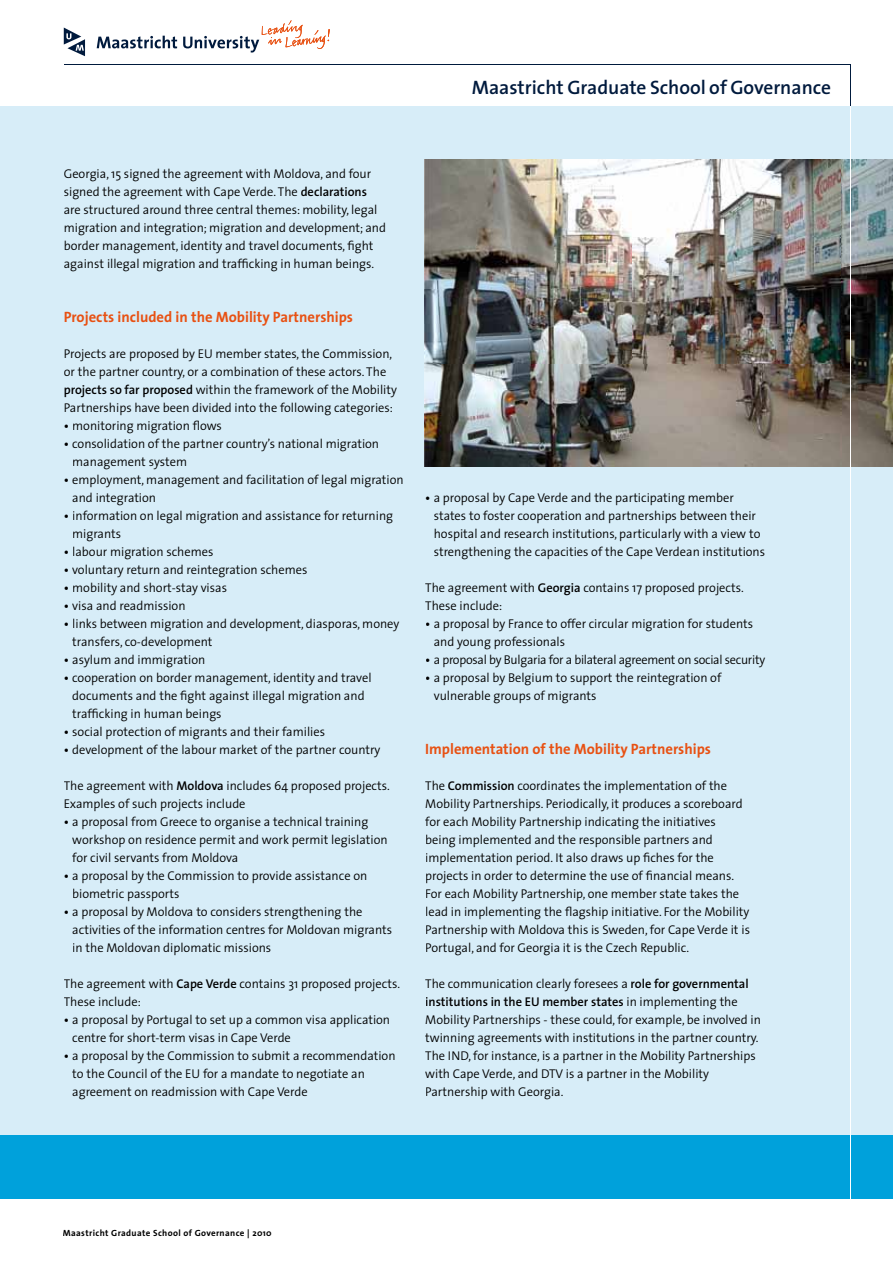
<style>
.page{position:relative;width:893px;height:1263px;background:#fff}
.page>*{position:absolute;margin:0;border:0;box-sizing:border-box;transform-origin:0 0}
.t1{font:600 19.5px "The Sans";color:#001a3d}
.t2{font:700 15px "The Sans";color:#e85113}
.t3{font:300 12.75px/18px "The Sans";color:#000}
.t4{font:300 12.75px "The Sans";letter-spacing:-.02em;color:#000}
.t5{font:700 9px "The Sans";letter-spacing:.04em;color:#000}
.s1{font-weight:600}
</style>
<div class="page">
<div style="left:0;top:106px;width:893px;height:1029px;background:#d7edf8"></div>
<img style="left:425px;top:160px;width:468px;height:307px">
<div style="left:0;top:1135px;width:893px;height:64px;background:#00a1db"></div>
<hr style="left:849px;top:64px;width:1px;height:43px;background:#001a3d">
<hr style="left:64px;top:64px;width:786px;height:1px;background:#001a3d">
<svg style="left:97px;top:36px;width:80px;height:12px"></svg>
<svg style="left:64px;top:28px;width:21px;height:28px"></svg>
<svg style="left:183px;top:20px;width:147px;height:33px"></svg>
<hr style="left:849px;top:106px;width:1px;height:1093px;background:#fff">
<h1 class="t1" style="left:472px;top:71px;width:361px">Maastricht Graduate School of Governance</h1>
<p class="t3" style="left:64px;top:164px;width:324px">Georgia, 15 signed the agreement with Moldova, and four signed the agreement with Cape Verde. The <span class="s1">declarations </span>are structured around three central themes: mobility, legal migration and integration; migration and development; and border management, identity and travel documents, fight against illegal migration and trafficking in human beings.</p>
<p class="t2" style="left:64px;top:304px;width:291px">Projects included in the Mobility Partnerships</p>
<p class="t3" style="left:64px;top:344px;width:335px">Projects are proposed by EU member states, the Commission, or the partner country, or a combination of these actors. The <span class="s1">projects so far proposed</span> within the framework of the Mobility Partnerships have been divided into the following categories:</p>
<p class="t3" style="left:64px;top:416px;width:160px"><span class="s1">•</span> monitoring migration flows</p>
<p class="t3" style="left:72px;top:434px;width:308px;text-indent:-8px"><span class="s1">•</span> consolidation of the partner country’s national migration management system</p>
<p class="t3" style="left:72px;top:470px;width:333px;text-indent:-8px"><span class="s1">•</span> employment, management and facilitation of legal migration and integration</p>
<p class="t3" style="left:72px;top:506px;width:322px;text-indent:-8px"><span class="s1">•</span> information on legal migration and assistance for returning migrants</p>
<p class="t3" style="left:64px;top:542px;width:151px"><span class="s1">•</span> labour migration schemes</p>
<p class="t3" style="left:64px;top:560px;width:245px"><span class="s1">•</span> voluntary return and reintegration schemes</p>
<p class="t3" style="left:64px;top:578px;width:165px"><span class="s1">•</span> mobility and short-stay visas</p>
<p class="t3" style="left:64px;top:596px;width:123px"><span class="s1">•</span> visa and readmission</p>
<p class="t3" style="left:72px;top:614px;width:329px;text-indent:-8px"><span class="s1">•</span> links between migration and development, diasporas, money transfers, co-development</p>
<p class="t3" style="left:64px;top:650px;width:143px"><span class="s1">•</span> asylum and immigration</p>
<p class="t3" style="left:72px;top:668px;width:301px;text-indent:-8px"><span class="s1">•</span> cooperation on border management, identity and travel documents and the fight against illegal migration and trafficking in human beings</p>
<p class="t3" style="left:64px;top:722px;width:263px"><span class="s1">•</span> social protection of migrants and their families</p>
<p class="t3" style="left:64px;top:740px;width:318px"><span class="s1">•</span> development of the labour market of the partner country</p>
<p class="t3" style="left:64px;top:776px;width:328px">The agreement with <span class="s1">Moldova</span> includes 64 proposed projects.<br>Examples of such projects include</p>
<p class="t3" style="left:72px;top:812px;width:317px;text-indent:-8px"><span class="s1">•</span> a proposal from Greece to organise a technical training workshop on residence permit and work permit legislation for civil servants from Moldova</p>
<p class="t3" style="left:72px;top:866px;width:297px;text-indent:-8px"><span class="s1">•</span> a proposal by the Commission to provide assistance on biometric passports</p>
<p class="t3" style="left:72px;top:902px;width:321px;text-indent:-8px"><span class="s1">•</span> a proposal by Moldova to considers strengthening the activities of the information centres for Moldovan migrants in the Moldovan diplomatic missions</p>
<p class="t3" style="left:64px;top:974px;width:338px">The agreement with <span class="s1">Cape Verde</span> contains 31 proposed projects.<br>These include:</p>
<p class="t3" style="left:72px;top:1010px;width:319px;text-indent:-8px"><span class="s1">•</span> a proposal by Portugal to set up a common visa application centre for short-term visas in Cape Verde</p>
<p class="t3" style="left:72px;top:1046px;width:325px;text-indent:-8px"><span class="s1">•</span> a proposal by the Commission to submit a recommendation to the Council of the EU for a mandate to negotiate an agreement on readmission with Cape Verde</p>
<p class="t3" style="left:434px;top:488px;width:333px;text-indent:-8px"><span class="s1">•</span> a proposal by Cape Verde and the participating member states to foster cooperation and partnerships between their hospital and research institutions, particularly with a view to strengthening the capacities of the Cape Verdean institutions</p>
<p class="t3" style="left:425px;top:578px;width:320px">The agreement with <span class="s1">Georgia</span> contains 17 proposed projects.<br>These include:</p>
<p class="t3" style="left:434px;top:614px;width:321px;text-indent:-8px"><span class="s1">•</span> a proposal by France to offer circular migration for students and young professionals</p>
<p class="t4" style="left:425px;top:649px;width:341px"><span class="s1">•</span> a proposal by Bulgaria for a bilateral agreement on social security</p>
<p class="t3" style="left:434px;top:668px;width:289px;text-indent:-8px"><span class="s1">•</span> a proposal by Belgium to support the reintegration of vulnerable groups of migrants</p>
<p class="t2" style="left:425px;top:736px;width:287px">Implementation of the Mobility Partnerships</p>
<p class="t3" style="left:425px;top:776px;width:326px">The <span class="s1">Commission</span> coordinates the implementation of the Mobility Partnerships. Periodically, it produces a scoreboard for each Mobility Partnership indicating the initiatives<br>being implemented and the responsible partners and implementation period. It also draws up fiches for the projects in order to determine the use of financial means.<br>For each Mobility Partnership, one member state takes the lead in implementing the flagship initiative. For the Mobility Partnership with Moldova this is Sweden, for Cape Verde it is Portugal, and for Georgia it is the Czech Republic.</p>
<p class="t3" style="left:425px;top:974px;width:337px">The communication clearly foresees a <span class="s1">role for governmental institutions in the EU member states</span> in implementing the Mobility Partnerships - these could, for example, be involved in twinning agreements with institutions in the partner country.<br>The IND, for instance, is a partner in the Mobility Partnerships with Cape Verde, and DTV is a partner in the Mobility Partnership with Georgia.</p>
<p class="t5" style="left:63px;top:1225px;width:210px">Maastricht Graduate School of Governance | 2010</p>
</div>
